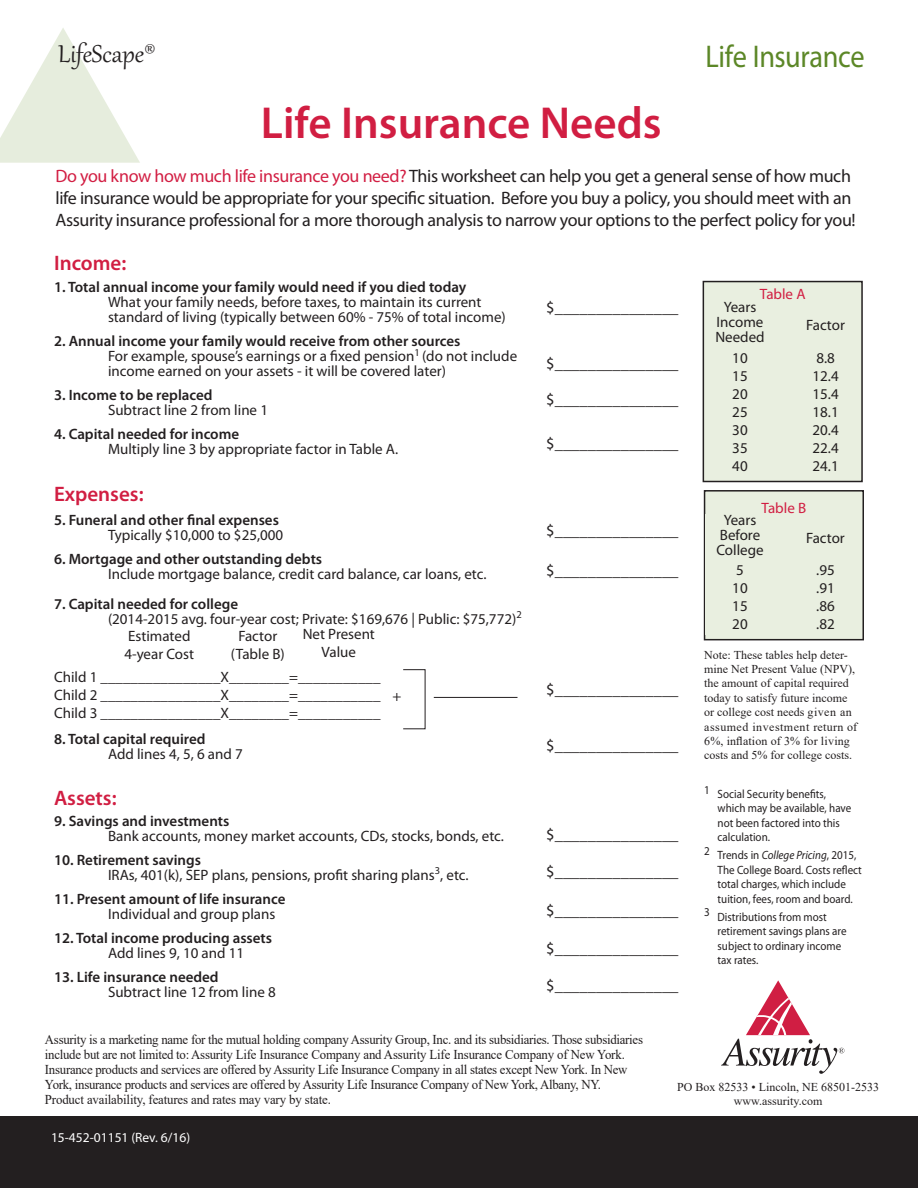
<style>
.page{position:relative;width:918px;height:1188px;background:#fff}
.page>*{position:absolute;margin:0;border:0;box-sizing:border-box;transform-origin:0 0}
.t1{font:600 45px "Myriad Pro";color:#d11e42}
.t2{font:31.5px "Myriad Pro";letter-spacing:-.015em;color:#5c8727;scale:.9 1}
.t3{font:30px "Gabriola";color:#231f20}
.t4{font:600 21px "Myriad Pro";color:#d11e42}
.t5{font:18px/21.6px "Myriad Pro";letter-spacing:-.02em;color:#231f20}
.t6{font:16.5px "Myriad Pro";color:#231f20}
.t7{font:15px/18px "Myriad Pro";color:#231f20}
.t8{font:600 15px "Myriad Pro";color:#231f20}
.t9{font:15px "Myriad Pro";color:#d11e42}
.t10{font:13.5px/15px "Times New Roman";letter-spacing:-.02em;color:#231f20;scale:.95 1}
.t11{font:13.5px "Myriad Pro";color:#fff}
.t12{font:12px/14.4px "Myriad Pro";color:#231f20;scale:.92 1}
.t13{font:12px/14.4px "Times New Roman";color:#231f20}
.s1{font-size:28.5px}
.s2{color:#d21e43}
.s3{font-style:italic}
</style>
<div class="page">
<svg style="left:0;top:28px;width:140px;height:135px"></svg>
<hr style="left:434px;top:697px;width:84px;height:1px;background:#231f20">
<div style="left:703px;top:282px;width:159px;height:200px;background:#e9efe0"></div>
<div style="left:703px;top:281px;width:160px;height:201px;border:2px solid #231f20"></div>
<div style="left:705px;top:301px;width:70px;height:51px;background:#e9efe0"></div>
<div style="left:705px;top:352px;width:70px;height:126px;background:#e9efe0"></div>
<div style="left:705px;top:491px;width:158px;height:149px;background:#e9efe0"></div>
<div style="left:704px;top:490px;width:160px;height:150px;border:2px solid #231f20"></div>
<div style="left:705px;top:514px;width:70px;height:51px;background:#e9efe0"></div>
<div style="left:705px;top:563px;width:70px;height:72px;background:#e9efe0"></div>
<svg style="left:721px;top:980px;width:123px;height:94px"></svg>
<div style="left:0;top:1117px;width:918px;height:71px;background:#231f20"></div>
<p class="t3" style="left:58px;top:35px;width:98px">LifeScape<span class="s1">®</span></p>
<p class="t2" style="left:705px;top:37px;width:178px">Life Insurance</p>
<p class="t1" style="left:261px;top:94px;width:402px">Life Insurance Needs</p>
<p class="t5" style="left:56px;top:165px;width:802px"><span class="s2">Do you know how much life insurance you need?</span> This worksheet can help you get a general sense of how much life insurance would be appropriate for your specific situation. Before you buy a policy, you should meet with an<br>Assurity insurance professional for a more thorough analysis to narrow your options to the perfect policy for you!</p>
<p class="t4" style="left:54px;top:249px;width:74px">Income:</p>
<p class="t8" style="left:54px;top:277px;width:414px">1. Total annual income your family would need if you died today</p>
<p class="t7" style="left:108px;top:292px;width:375px">What your family needs, before taxes, to maintain its current</p>
<p class="t7" style="left:108px;top:307px;width:399px">standard of living (typically between 60% - 75% of total income)</p>
<p class="t8" style="left:54px;top:331px;width:408px">2. Annual income your family would receive from other sources</p>
<p class="t7" style="left:108px;top:346px;width:411px">For example, spouse’s earnings or a fixed pension<sup>1</sup> (do not include</p>
<p class="t7" style="left:108px;top:361px;width:340px">income earned on your assets - it will be covered later)</p>
<p class="t8" style="left:54px;top:385px;width:160px">3. Income to be replaced</p>
<p class="t7" style="left:108px;top:400px;width:162px">Subtract line 2 from line 1</p>
<p class="t8" style="left:54px;top:424px;width:187px">4. Capital needed for income</p>
<p class="t7" style="left:108px;top:439px;width:292px">Multiply line 3 by appropriate factor in Table A.</p>
<p class="t4" style="left:54px;top:481px;width:91px">Expenses:</p>
<p class="t8" style="left:54px;top:510px;width:226px">5. Funeral and other final expenses</p>
<p class="t7" style="left:108px;top:526px;width:177px">Typically $10,000 to $25,000</p>
<p class="t8" style="left:54px;top:549px;width:270px">6. Mortgage and other outstanding debts</p>
<p class="t7" style="left:108px;top:565px;width:380px">Include mortgage balance, credit card balance, car loans, etc.</p>
<p class="t8" style="left:54px;top:594px;width:186px">7. Capital needed for college</p>
<p class="t7" style="left:108px;top:610px;width:415px">(2014-2015 avg. four-year cost; Private: $169,676 | Public: $75,772)<sup>2</sup></p>
<p class="t9" style="left:760px;top:285px;width:47px">Table A</p>
<p class="t7" style="left:715px;top:299px;width:51px;line-height:15px;text-align:center">Years<br>Income<br>Needed</p>
<p class="t6" style="left:546px;top:297px;width:134px">$_______________</p>
<p class="t7" style="left:806px;top:316px;width:40px">Factor</p>
<p class="t7" style="left:732px;top:349px;width:17px">10<br>15</p>
<p class="t7" style="left:732px;top:385px;width:17px">20</p>
<p class="t7" style="left:732px;top:403px;width:17px">25</p>
<p class="t7" style="left:732px;top:421px;width:17px">30</p>
<p class="t7" style="left:732px;top:439px;width:17px">35</p>
<p class="t7" style="left:732px;top:457px;width:17px">40</p>
<p class="t7" style="left:816px;top:349px;width:20px">8.8</p>
<p class="t7" style="left:813px;top:367px;width:28px">12.4</p>
<p class="t7" style="left:813px;top:385px;width:28px">15.4</p>
<p class="t7" style="left:813px;top:403px;width:28px">18.1</p>
<p class="t7" style="left:813px;top:421px;width:28px">20.4</p>
<p class="t7" style="left:813px;top:439px;width:28px">22.4</p>
<p class="t7" style="left:813px;top:457px;width:28px">24.1</p>
<p class="t6" style="left:546px;top:354px;width:134px">$_______________</p>
<p class="t6" style="left:546px;top:390px;width:134px">$_______________</p>
<p class="t6" style="left:546px;top:433px;width:134px">$_______________</p>
<p class="t9" style="left:762px;top:499px;width:46px">Table B</p>
<p class="t7" style="left:720px;top:513px;width:42px;line-height:15px">Years<br>Before</p>
<p class="t7" style="left:716px;top:541px;width:49px">College</p>
<p class="t6" style="left:546px;top:520px;width:134px">$_______________</p>
<p class="t6" style="left:546px;top:560px;width:134px">$_______________</p>
<p class="t7" style="left:806px;top:529px;width:40px">Factor</p>
<p class="t7" style="left:816px;top:560px;width:20px">.95</p>
<p class="t7" style="left:816px;top:578px;width:20px">.91</p>
<p class="t7" style="left:816px;top:596px;width:20px">.86</p>
<p class="t7" style="left:816px;top:614px;width:20px">.82</p>
<p class="t13" style="left:704px;top:647px;width:154px">Note: These tables help deter&shy;mine Net Present Value (NPV), the amount of capital required today to satisfy future income or college cost needs given an assumed investment return of<br>6%, inflation of 3% for living costs and 5% for college costs.</p>
<p class="t12" style="left:718px;top:787px;width:147px;text-indent:-14px">1 Social Security benefits, which may be available, have not been factored into this calculation.</p>
<p class="t12" style="left:718px;top:848px;width:158px;text-indent:-14px">2 Trends in <span class="s3">College Pricing</span>, 2015,<br>The College Board. Costs reflect total charges, which include</p>
<p class="t12" style="left:718px;top:891px;width:148px">tuition, fees, room and board.</p>
<p class="t12" style="left:718px;top:909px;width:142px;text-indent:-14px">3 Distributions from most retirement savings plans are subject to ordinary income tax rates.</p>
<p class="t7" style="left:736px;top:560px;width:9px">5</p>
<p class="t7" style="left:732px;top:578px;width:17px">10</p>
<p class="t7" style="left:732px;top:596px;width:17px">15</p>
<p class="t7" style="left:732px;top:614px;width:17px">20</p>
<p class="t7" style="left:231px;top:627px;width:55px;text-align:center">Factor (Table B)</p>
<p class="t7" style="left:303px;top:625px;width:74px;text-align:center">Net Present<br>Value</p>
<p class="t7" style="left:124px;top:627px;width:71px">Estimated<br>4-year Cost</p>
<p class="t7" style="left:54px;top:667px;width:328px">Child 1 ________________X________=___________</p>
<p class="t7" style="left:54px;top:685px;width:328px">Child 2 ________________X________=___________</p>
<p class="t7" style="left:54px;top:703px;width:328px">Child 3 ________________X________=___________</p>
<p class="t6" style="left:546px;top:680px;width:134px">$_______________</p>
<p class="t7" style="left:392px;top:687px;width:10px">+</p>
<p class="t8" style="left:54px;top:729px;width:153px">8. Total capital required</p>
<p class="t7" style="left:108px;top:745px;width:136px">Add lines 4, 5, 6 and 7</p>
<p class="t6" style="left:546px;top:735px;width:134px">$_______________</p>
<p class="t4" style="left:54px;top:784px;width:64px">Assets:</p>
<p class="t8" style="left:54px;top:812px;width:177px">9. Savings and investments</p>
<p class="t7" style="left:108px;top:827px;width:397px">Bank accounts, money market accounts, CDs, stocks, bonds, etc.</p>
<p class="t8" style="left:54px;top:851px;width:149px">10. Retirement savings</p>
<p class="t7" style="left:108px;top:866px;width:362px">IRAs, 401(k), SEP plans, pensions, profit sharing plans<sup>3</sup>, etc.</p>
<p class="t8" style="left:54px;top:890px;width:233px">11. Present amount of life insurance</p>
<p class="t7" style="left:108px;top:905px;width:169px">Individual and group plans</p>
<p class="t8" style="left:54px;top:929px;width:220px">12. Total income producing assets</p>
<p class="t7" style="left:108px;top:944px;width:138px">Add lines 9, 10 and 11</p>
<p class="t8" style="left:54px;top:968px;width:166px">13. Life insurance needed</p>
<p class="t7" style="left:108px;top:983px;width:169px">Subtract line 12 from line 8</p>
<p class="t6" style="left:546px;top:825px;width:134px">$_______________</p>
<p class="t6" style="left:546px;top:862px;width:134px">$_______________</p>
<p class="t6" style="left:546px;top:900px;width:134px">$_______________</p>
<p class="t6" style="left:546px;top:938px;width:134px">$_______________</p>
<p class="t6" style="left:546px;top:975px;width:134px">$_______________</p>
<p class="t10" style="left:45px;top:1032px;width:631px">Assurity is a marketing name for the mutual holding company Assurity Group, Inc. and its subsidiaries. Those subsidiaries include but are not limited to: Assurity Life Insurance Company and Assurity Life Insurance Company of New York.</p>
<p class="t10" style="left:45px;top:1062px;width:615px">Insurance products and services are offered by Assurity Life Insurance Company in all states except New York. In New<br>York, insurance products and services are offered by Assurity Life Insurance Company of New York, Albany, NY.<br>Product availability, features and rates may vary by state.</p>
<p class="t11" style="left:51px;top:1129px;width:141px">15-452-01151 (Rev. 6/16)</p>
<p class="t13" style="left:677px;top:1079px;width:203px">PO Box 82533 • Lincoln, NE 68501-2533</p>
<p class="t13" style="left:734px;top:1094px;width:90px">www.assurity.com</p>
</div>
